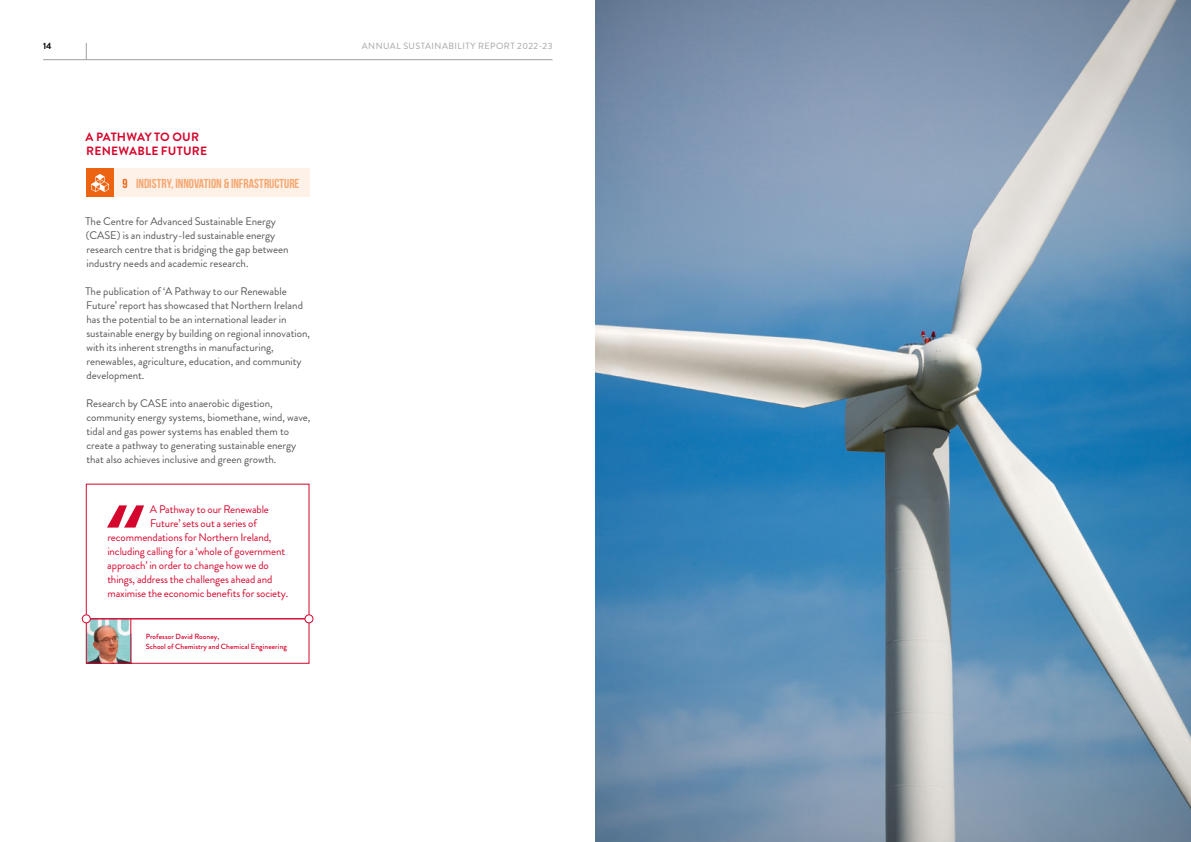
<style>
.page{position:relative;width:1191px;height:842px;background:#fff}
.page>*{position:absolute;margin:0;border:0;box-sizing:border-box;transform-origin:0 0}
.t1{font:700 13px "Bebas Neue";color:#f6a770}
.t2{font:700 12px/14px "Brandon Grotesque";letter-spacing:.02em;color:#d4062d}
.t3{font:11px/14px "Brandon Grotesque";color:#575759}
.t4{font:11px "Brandon Grotesque";letter-spacing:-.01em;color:#d4062d}
.t5{font:9px "Brandon Grotesque";letter-spacing:.05em;color:#a29fa1}
.t6{font:700 9px "Brandon Grotesque";color:#000}
.t7{font:500 7.5px/10px "Brandon Grotesque";letter-spacing:.01em;color:#d4062d}
.s1{color:#ec6411}
</style>
<div class="page">
<img style="left:595px;top:0;width:596px;height:842px">
<img style="left:88px;top:620px;width:42px;height:41px">
<div style="left:86px;top:618px;width:223px;height:45px;border:1px solid #d4062d"></div>
<hr style="left:43px;top:59px;width:509px;height:1px;background:#9d9d9c">
<svg style="left:86px;top:43px;width:1px;height:16px"></svg>
<svg style="left:107px;top:505px;width:37px;height:23px"></svg>
<hr style="left:130px;top:619px;width:1px;height:44px;background:#d4062d">
<div style="left:82px;top:615px;width:8px;height:8px;background:#fff;border-radius:50%"></div>
<div style="left:82px;top:615px;width:8px;height:8px;border:1px solid #d4062d;border-radius:50%"></div>
<div style="left:305px;top:615px;width:8px;height:8px;background:#fff;border-radius:50%"></div>
<div style="left:305px;top:615px;width:8px;height:8px;border:1px solid #d4062d;border-radius:50%"></div>
<div style="left:86px;top:169px;width:28px;height:28px;background:#ec6411"></div>
<svg style="left:91px;top:174px;width:18px;height:18px"></svg>
<div style="left:114px;top:169px;width:195px;height:28px;background:#fef1e8"></div>
<p class="t6" style="left:43px;top:40px;width:10px">14</p>
<p class="t2" style="left:86px;top:130px;width:123px">A PATHWAY TO OUR<br>RENEWABLE FUTURE</p>
<p class="t1" style="left:122px;top:176px;width:178px"><span class="s1">9</span> INDISTRY, INNOVATION &amp; INFRASTRUCTURE</p>
<p class="t3" style="left:85px;top:214px;width:205px">The Centre for Advanced Sustainable Energy (CASE) is an industry-led sustainable energy research centre that is bridging the gap between industry needs and academic research.</p>
<p class="t3" style="left:85px;top:284px;width:226px">The publication of ‘A Pathway to our Renewable Future’ report has showcased that Northern Ireland has the potential to be an international leader in sustainable energy by building on regional innovation, with its inherent strengths in manufacturing, renewables, agriculture, education, and community development.</p>
<p class="t3" style="left:86px;top:396px;width:226px">Research by CASE into anaerobic digestion, community energy systems, biomethane, wind, wave, tidal and gas power systems has enabled them to create a pathway to generating sustainable energy that also achieves inclusive and green growth.</p>
<p class="t4" style="left:150px;top:502px;width:121px">A Pathway to our Renewable</p>
<p class="t4" style="left:150px;top:516px;width:108px">Future’ sets out a series of</p>
<p class="t4" style="left:107px;top:530px;width:166px">recommendations for Northern Ireland,</p>
<p class="t4" style="left:107px;top:544px;width:179px">including calling for a ‘whole of government</p>
<p class="t4" style="left:107px;top:558px;width:163px">approach’ in order to change how we do</p>
<p class="t4" style="left:107px;top:572px;width:167px">things, address the challenges ahead and</p>
<p class="t4" style="left:107px;top:586px;width:182px">maximise the economic benefits for society.</p>
<p class="t7" style="left:146px;top:631px;width:143px">Professor David Rooney,<br>School of Chemistry and Chemical Engineering</p>
<p class="t5" style="left:362px;top:40px;width:192px">ANNUAL SUSTAINABILITY REPORT 2022-23</p>
</div>
